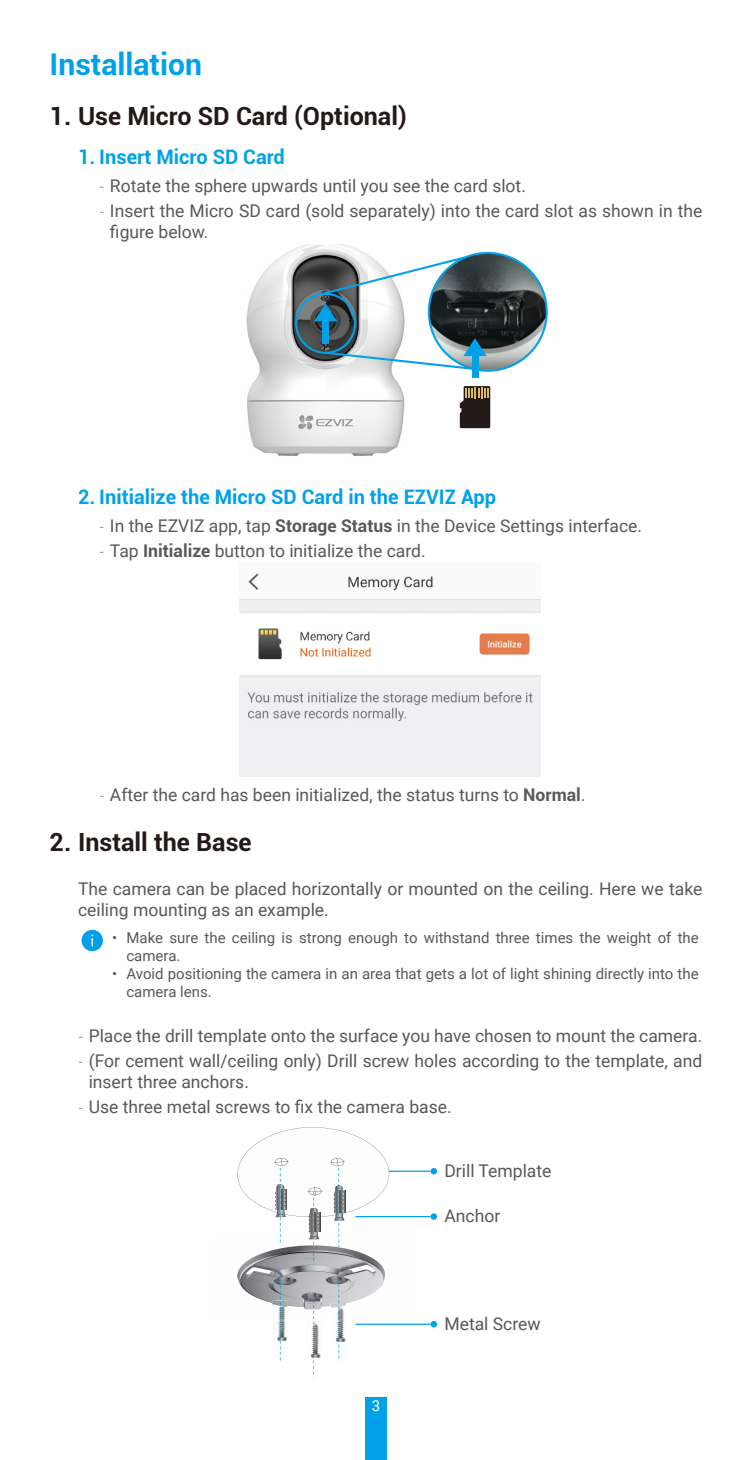
<style>
.page{position:relative;width:752px;height:1460px;background:#fff}
.page>*{position:absolute;margin:0;border:0;box-sizing:border-box;transform-origin:0 0}
.t1{font:700 30px "Roboto";color:#00a1e9}
.t2{font:700 25px "Roboto";color:#231916}
.t3{font:700 20px "Roboto";color:#00a1e9}
.t4{font:17.5px/21px "Roboto";color:#595857}
.t5{font:15px/18px "Roboto";color:#595857}
.t6{font:15px "Roboto";color:#fff}
.s1{font-family:"DIN Cond";font-weight:300}
.s2{font-weight:700}
</style>
<div class="page">
<div style="left:365px;top:1398px;width:21px;height:62px;background:#00a1e9"></div>
<img style="left:246px;top:245px;width:226px;height:211px">
<img style="left:425px;top:302px;width:123px;height:72px">
<svg style="left:459px;top:386px;width:31px;height:42px"></svg>
<div style="left:471px;top:356px;width:7px;height:22px;background:#00a1e9"></div>
<svg style="left:295px;top:252px;width:252px;height:120px"></svg>
<img style="left:240px;top:573px;width:300px;height:204px">
<div style="left:81px;top:930px;width:22px;height:21px;background:#00a1e9;border-radius:50%"></div>
<svg style="left:91px;top:935px;width:2px;height:11px"></svg>
<div style="left:430px;top:1168px;width:7px;height:6px;background:#00a1e9;border-radius:50%"></div>
<hr style="left:355px;top:1171px;width:75px;height:1px;background:#00a1e9">
<div style="left:430px;top:1321px;width:7px;height:6px;background:#00a1e9;border-radius:50%"></div>
<hr style="left:355px;top:1323px;width:75px;height:2px;background:#00a1e9">
<div style="left:430px;top:1213px;width:7px;height:7px;background:#00a1e9;border-radius:50%"></div>
<hr style="left:355px;top:1216px;width:75px;height:1px;background:#00a1e9">
<img style="left:237px;top:1261px;width:149px;height:48px">
<img style="left:330px;top:1303px;width:17px;height:39px">
<svg style="left:338px;top:1278px;width:1px;height:81px"></svg>
<svg style="left:305px;top:1294px;width:15px;height:81px"></svg>
<img style="left:272px;top:1300px;width:16px;height:43px">
<svg style="left:280px;top:1274px;width:1px;height:86px"></svg>
<svg style="left:237px;top:1127px;width:155px;height:134px"></svg>
<h1 class="t1" style="left:50px;top:43px;width:154px">Installation</h1>
<h2 class="t2" style="left:50px;top:98px;width:358px">1. Use Micro SD Card (Optional)</h2>
<p class="t3" style="left:78px;top:143px;width:208px">1. Insert Micro SD Card</p>
<p class="t4" style="left:99px;top:175px;width:428px"><span class="s1">-</span> Rotate the sphere upwards until you see the card slot.</p>
<p class="t4" style="left:110px;top:199px;width:593px;text-indent:-11px"><span class="s1">-</span> Insert the Micro SD card (sold separately) into the card slot as shown in the figure below.</p>
<p class="t3" style="left:78px;top:483px;width:419px">2. Initialize the Micro SD Card in the EZVIZ App</p>
<p class="t4" style="left:99px;top:515px;width:544px"><span class="s1">-</span> In the EZVIZ app, tap <span class="s2">Storage Status</span> in the Device Settings interface.</p>
<p class="t4" style="left:99px;top:539px;width:327px"><span class="s1">-</span> Tap <span class="s2">Initialize</span> button to initialize the card.</p>
<p class="t4" style="left:99px;top:784px;width:487px"><span class="s1">-</span> After the card has been initialized, the status turns to <span class="s2">Normal</span>.</p>
<h2 class="t2" style="left:50px;top:824px;width:203px">2. Install the Base</h2>
<p class="t4" style="left:78px;top:877px;width:625px">The camera can be placed horizontally or mounted on the ceiling. Here we take ceiling mounting as an example.</p>
<p class="t5" style="left:126px;top:928px;width:573px;text-indent:-14px">• Make sure the ceiling is strong enough to withstand three times the weight of the camera.</p>
<p class="t5" style="left:126px;top:964px;width:573px;text-indent:-14px">• Avoid positioning the camera in an area that gets a lot of light shining directly into the camera lens.</p>
<p class="t4" style="left:78px;top:1025px;width:625px"><span class="s1">-</span> Place the drill template onto the surface you have chosen to mount the camera.</p>
<p class="t4" style="left:89px;top:1050px;width:614px;text-indent:-11px"><span class="s1">-</span> (For cement wall/ceiling only) Drill screw holes according to the template, and insert three anchors.</p>
<p class="t4" style="left:78px;top:1095px;width:375px"><span class="s1">-</span> Use three metal screws to fix the camera base.</p>
<p class="t4" style="left:444px;top:1159px;width:108px">Drill Template</p>
<p class="t4" style="left:444px;top:1205px;width:57px">Anchor</p>
<p class="t6" style="left:371px;top:1395px;width:10px">3</p>
<p class="t4" style="left:444px;top:1312px;width:98px">Metal Screw</p>
</div>
